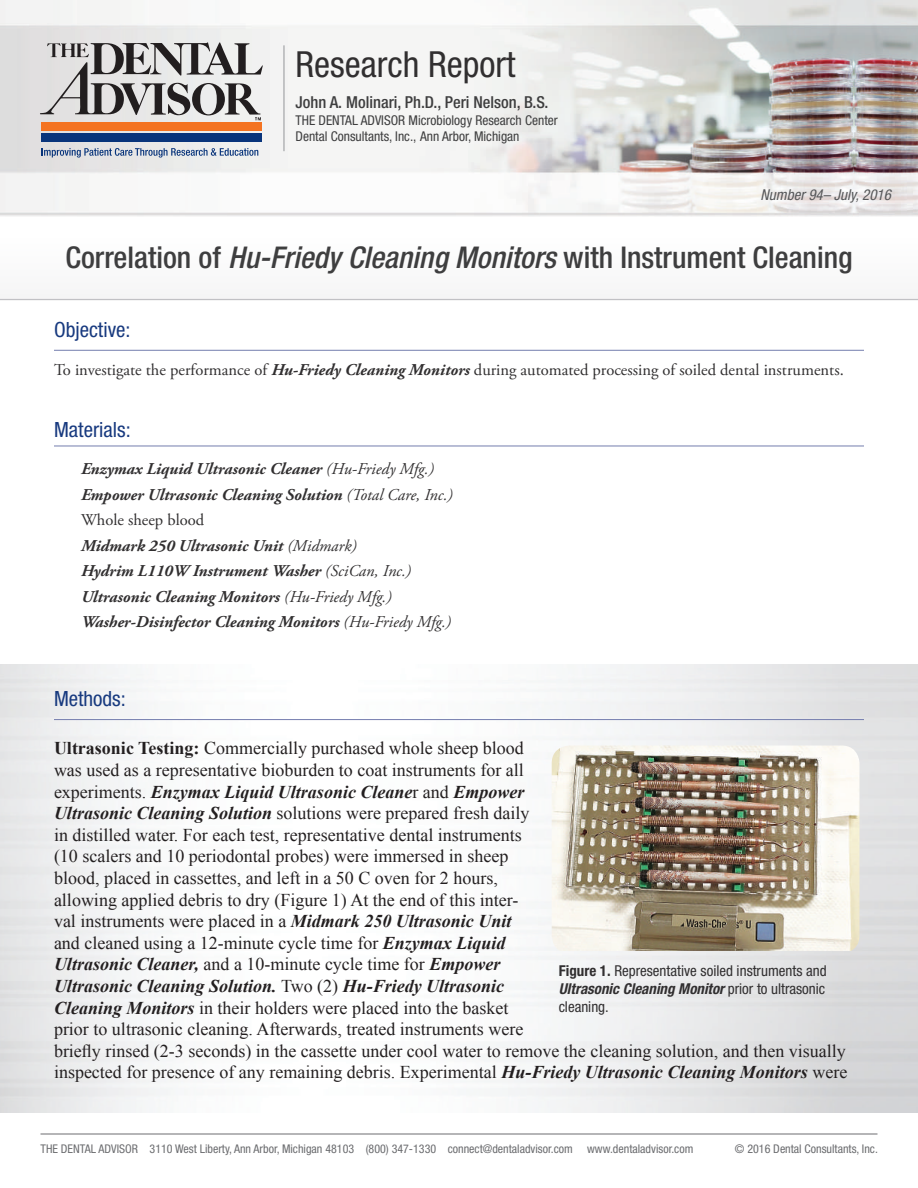
<style>
.page{position:relative;width:918px;height:1188px;background:#fff}
.page>*{position:absolute;margin:0;border:0;box-sizing:border-box;transform-origin:0 0}
.t1{font:condensed 36px "Helvetica Neue LT Std";color:#312f30}
.t2{font:500 condensed 30px "Helvetica Neue LT Std";color:#3e3e3f}
.t3{font:condensed 21px "Helvetica Neue LT Std";color:#183a7f}
.t4{font:18px/21.6px "Times New Roman";color:#231f20}
.t5{font:italic 700 16.5px/25.5px "Adobe Garamond Pro";color:#312f30}
.t6{font:16.5px "Adobe Garamond Pro";color:#312f30}
.t7{font:500 condensed 16.5px "Helvetica Neue LT Std";color:#3e3e3f}
.t8{font:condensed 15px/18px "Helvetica Neue LT Std";color:#312f30;text-align:justify}
.t9{font:italic condensed 15px "Helvetica Neue LT Std";color:#57585a}
.t10{font:condensed 13.5px/16.5px "Helvetica Neue LT Std";color:#3e3e3f}
.t11{font:condensed 12px "Helvetica Neue LT Std";color:#6b6c6f}
.s1{font-style:italic}
.s2{font-weight:700;font-style:italic}
.s3{font-weight:400}
.s4{font-weight:400;font-style:normal}
.s5{font-weight:700}
.s6{color:#6c6d70}
</style>
<div class="page">
<img style="left:0;top:0;width:918px;height:194px">
<hr style="left:54px;top:719px;width:810px;height:1px;background:#747dae">
<hr style="left:54px;top:350px;width:810px;height:1px;background:#747dae">
<hr style="left:54px;top:446px;width:810px;height:1px;background:#747dae">
<svg style="left:0;top:194px;width:918px;height:105px"></svg>
<hr style="left:0;top:299px;width:918px;height:1px;background:#bcbdc0">
<img style="left:552px;top:746px;width:308px;height:205px">
<svg style="left:42px;top:148px;width:216px;height:10px;background:#a8b4c8"></svg>
<div style="left:41px;top:133px;width:220px;height:8px;background:#08347b"></div>
<div style="left:41px;top:123px;width:220px;height:8px;background:#f47321"></div>
<svg style="left:40px;top:42px;width:223px;height:78px;background:#aeadad"></svg>
<hr style="left:40px;top:1134px;width:838px;height:1px;background:#6c6d70">
<hr style="left:284px;top:45px;width:1px;height:106px;background:#939598">
<h1 class="t1" style="left:296px;top:43px;width:221px">Research Report</h1>
<p class="t7" style="left:296px;top:93px;width:254px">John A. Molinari, Ph.D., Peri Nelson, B.S.</p>
<p class="t10" style="left:296px;top:112px;width:264px">THE DENTAL ADVISOR Microbiology Research Center<br>Dental Consultants, Inc., Ann Arbor, Michigan</p>
<p class="t9" style="left:761px;top:186px;width:132px">Number 94– July, 2016</p>
<h2 class="t2" style="left:65px;top:240px;width:789px">Correlation of <span class="s1">Hu-Friedy Cleaning Monitors</span> with Instrument Cleaning</h2>
<p class="t3" style="left:54px;top:317px;width:78px">Objective:</p>
<p class="t6" style="left:54px;top:360px;width:791px">To investigate the performance of <span class="s2">Hu-Friedy Cleaning Monitors</span> during automated processing of soiled dental instruments.</p>
<p class="t3" style="left:54px;top:417px;width:78px">Materials:</p>
<p class="t5" style="left:81px;top:457px;width:373px">Enzymax Liquid Ultrasonic Cleaner <span class="s3">(Hu-Friedy Mfg.)<br></span>Empower Ultrasonic Cleaning Solution <span class="s3">(Total Care, Inc.)<br></span><span class="s4">Whole sheep blood<br></span>Midmark 250 Ultrasonic Unit <span class="s3">(Midmark)<br></span>Hydrim L110W Instrument Washer <span class="s3">(SciCan, Inc.)<br></span>Ultrasonic Cleaning Monitors <span class="s3">(Hu-Friedy Mfg.)<br></span>Washer-Disinfector Cleaning Monitors <span class="s3">(Hu-Friedy Mfg.)</span></p>
<p class="t3" style="left:54px;top:686px;width:73px">Methods:</p>
<p class="t4" style="left:54px;top:737px;width:795px"><span class="s5">Ultrasonic Testing:</span> Commercially purchased whole sheep blood<br>was used as a representative bioburden to coat instruments for all<br>experiments. <span class="s2">Enzymax Liquid Ultrasonic Cleane</span>r and <span class="s2">Empower<br>Ultrasonic Cleaning Solution</span> solutions were prepared fresh daily<br>in distilled water. For each test, representative dental instruments<br>(10 scalers and 10 periodontal probes) were immersed in sheep<br>blood, placed in cassettes, and left in a 50 C oven for 2 hours,<br>allowing applied debris to dry (Figure 1) At the end of this inter-<br>val instruments were placed in a <span class="s2">Midmark 250 Ultrasonic Unit<br></span>and cleaned using a 12-minute cycle time for <span class="s2">Enzymax Liquid<br>Ultrasonic Cleaner,</span> and a 10-minute cycle time for <span class="s2">Empower<br>Ultrasonic Cleaning Solution.</span> Two (2) <span class="s2">Hu-Friedy Ultrasonic<br>Cleaning Monitors</span> in their holders were placed into the basket<br>prior to ultrasonic cleaning. Afterwards, treated instruments were<br>briefly rinsed (2-3 seconds) in the cassette under cool water to remove the cleaning solution, and then visually inspected for presence of any remaining debris. Experimental <span class="s2">Hu-Friedy Ultrasonic Cleaning Monitors</span> were</p>
<p class="t8" style="left:559px;top:961px;width:269px"><span class="s5">Figure 1.</span> Representative soiled instruments and <span class="s2">Ultrasonic Cleaning Monitor</span> prior to ultrasonic cleaning.</p>
<p class="t11" style="left:41px;top:1142px;width:654px"><span class="s6">THE DENTAL ADVISOR</span> 3110 West Liberty, Ann Arbor, Michigan 48103 (800) 347-1330 connect@dentaladvisor.com www.dentaladvisor.com</p>
<p class="t11" style="left:735px;top:1142px;width:145px">© 2016 Dental Consultants, Inc.</p>
</div>
